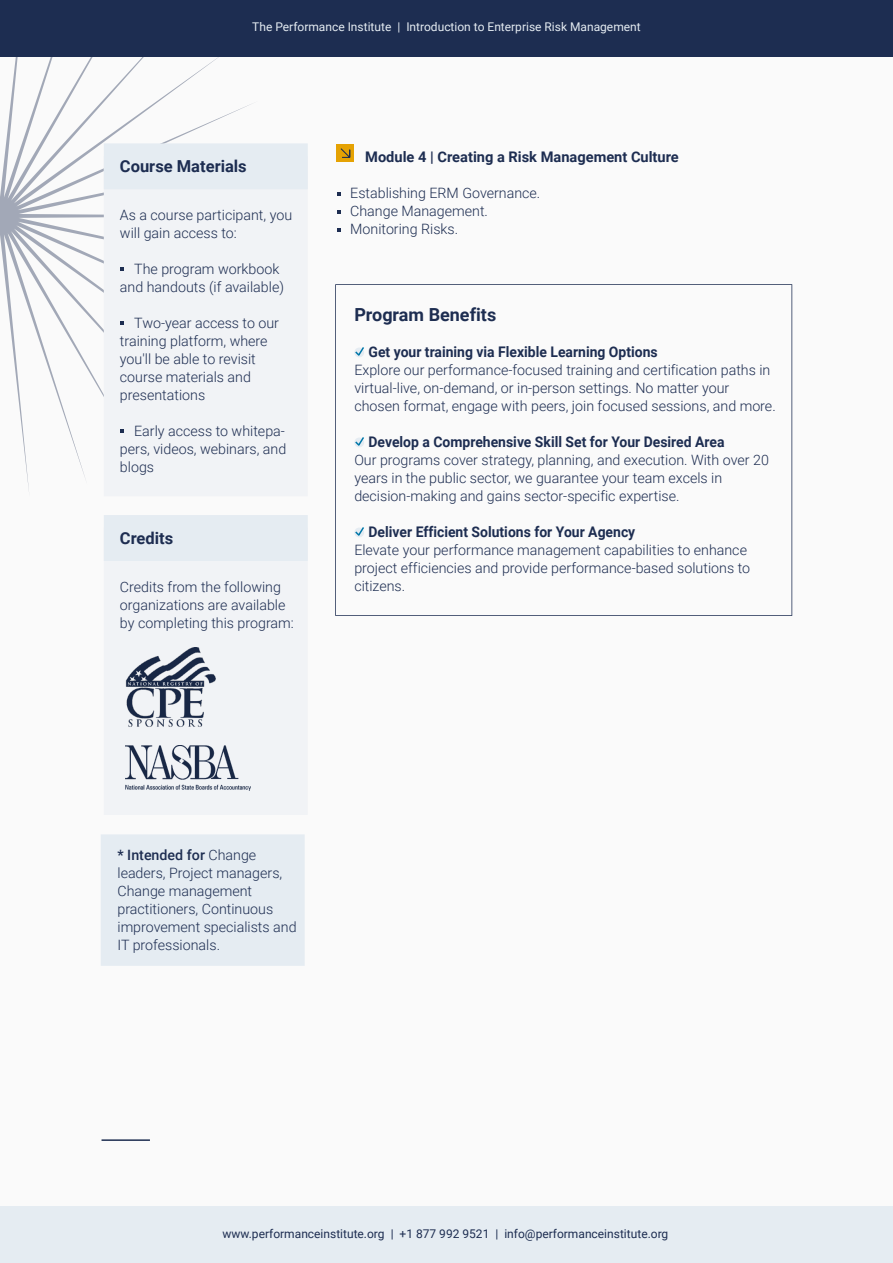
<style>
.page{position:relative;width:893px;height:1263px;background:#fafafa}
.page>*{position:absolute;margin:0;border:0;box-sizing:border-box;transform-origin:0 0}
.t1{font:700 18px "Roboto";color:#1d2d51}
.t2{font:700 16.5px "Roboto";color:#1d2d51}
.t3{font:700 14.7px "Roboto";color:#1d2d51;scale:.95 1}
.t4{font:700 14.7px "Roboto";color:#1d2d51}
.t5{font:300 14.25px/18px "Roboto";color:#1d2d51}
.t6{font:12px "Roboto";color:#1d2d51}
.t7{font:12px "Roboto";color:#e5ecf2}
.s1{font-weight:500}
</style>
<div class="page">
<div style="left:101px;top:834px;width:204px;height:132px;background:#e5ecf2"></div>
<svg style="left:0;top:57px;width:251px;height:433px"></svg>
<div style="left:336px;top:144px;width:18px;height:18px;background:#e5a203"></div>
<svg style="left:340px;top:148px;width:11px;height:10px"></svg>
<div style="left:0;top:0;width:893px;height:57px;background:#1d2d51"></div>
<div style="left:0;top:1206px;width:893px;height:57px;background:#e5ecf2"></div>
<hr style="left:102px;top:1139px;width:48px;height:2px;background:#1d2d51">
<svg style="left:337px;top:210px;width:4px;height:4px"></svg>
<svg style="left:337px;top:192px;width:4px;height:4px"></svg>
<svg style="left:337px;top:228px;width:4px;height:4px"></svg>
<div style="left:104px;top:189px;width:204px;height:301px;background:#f1f3f6"></div>
<div style="left:104px;top:143px;width:204px;height:46px;background:#e5ecf2"></div>
<svg style="left:120px;top:267px;width:4px;height:4px"></svg>
<svg style="left:120px;top:321px;width:4px;height:4px"></svg>
<svg style="left:120px;top:429px;width:4px;height:4px"></svg>
<div style="left:104px;top:515px;width:204px;height:46px;background:#e5ecf2"></div>
<img style="left:126px;top:746px;width:125px;height:45px">
<img style="left:125px;top:647px;width:91px;height:81px">
<svg style="left:335px;top:284px;width:457px;height:332px"></svg>
<svg style="left:354px;top:345px;width:12px;height:12px"></svg>
<svg style="left:354px;top:435px;width:12px;height:12px"></svg>
<svg style="left:354px;top:525px;width:12px;height:12px"></svg>
<p class="t7" style="left:252px;top:19px;width:390px">The Performance Institute | Introduction to Enterprise Risk Management</p>
<p class="t2" style="left:120px;top:155px;width:128px">Course Materials</p>
<p class="t5" style="left:120px;top:205px;width:174px">As a course participant, you will gain access to:</p>
<p class="t5" style="left:120px;top:259px;width:166px;text-indent:14px">The program workbook and handouts (if available)</p>
<p class="t5" style="left:120px;top:313px;width:161px;text-indent:14px">Two-year access to our training platform, where you'll be able to revisit course materials and presentations</p>
<p class="t5" style="left:120px;top:421px;width:168px;text-align:justify;text-indent:14px">Early access to whitepa&shy;pers, videos, webinars, and blogs</p>
<p class="t2" style="left:120px;top:526px;width:55px">Credits</p>
<p class="t5" style="left:120px;top:577px;width:175px">Credits from the following organizations are available by completing this program:</p>
<p class="t4" style="left:365px;top:146px;width:315px">Module 4 | Creating a Risk Management Culture</p>
<p class="t5" style="left:350px;top:183px;width:192px">Establishing ERM Governance.<br>Change Management.<br>Monitoring Risks .</p>
<p class="t1" style="left:354px;top:302px;width:143px">Program Benefits</p>
<p class="t3" style="left:369px;top:342px;width:306px">Get your training via Flexible Learning Options</p>
<p class="t5" style="left:354px;top:361px;width:423px">Explore our performance-focused training and certification paths in virtual-live, on-demand, or in-person settings. No matter your chosen format, engage with peers, join focused sessions, and more.</p>
<p class="t3" style="left:369px;top:432px;width:376px">Develop a Comprehensive Skill Set for Your Desired Area</p>
<p class="t5" style="left:354px;top:451px;width:416px">Our programs cover strategy, planning, and execution. With over 20 years in the public sector, we guarantee your team excels in decision-making and gains sector-specific expertise.</p>
<p class="t3" style="left:369px;top:522px;width:282px">Deliver Efficient Solutions for Your Agency</p>
<p class="t5" style="left:354px;top:541px;width:397px">Elevate your performance management capabilities to enhance project efficiencies and provide performance-based solutions to citizens.</p>
<p class="t5" style="left:117px;top:845px;width:181px"><span class="s1">* Intended for</span> Change leaders, Project managers,<br>Change management practitioners, Continuous improvement specialists and<br>IT professionals.</p>
<p class="t6" style="left:222px;top:1225px;width:447px">www.performanceinstitute.org | +1 877 992 9521 | info@performanceinstitute.org</p>
</div>
